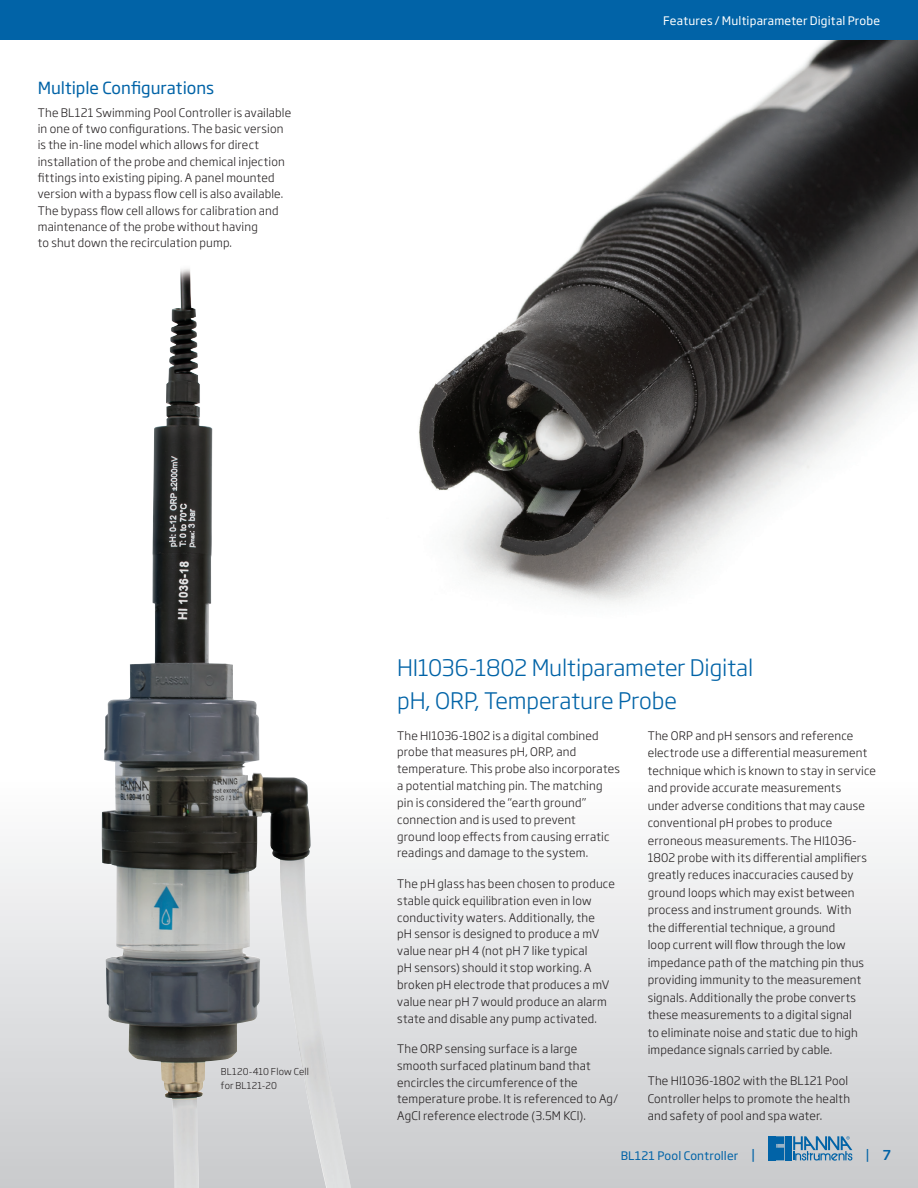
<style>
.page{position:relative;width:918px;height:1188px;background:#fff}
.page>*{position:absolute;margin:0;border:0;box-sizing:border-box;transform-origin:0 0}
.t1{font:300 22.5px/32.8px "Soho Gothic Pro";letter-spacing:-.01em;color:#0163a7}
.t2{font:16.5px "Soho Gothic Pro";color:#0163a7}
.t3{font:13.5px "Soho Gothic Pro";color:#0163a7}
.t4{font:300 11.7px/17.5px "Soho Gothic Pro";letter-spacing:.015em;color:#231f20}
.t5{font:11.7px "Soho Gothic Pro";letter-spacing:.015em;color:#fff}
.t6{font:11.7px "Soho Gothic Pro";letter-spacing:.015em;color:#0163a7}
.t7{font:300 9.3px/13.2px "Soho Gothic Pro";letter-spacing:.02em;color:#231f20}
.s1{font-size:13.5px}
.s2{font-weight:500}
</style>
<div class="page">
<img style="left:419px;top:40px;width:499px;height:563px">
<div style="left:0;top:774px;width:918px;height:414px;background:linear-gradient(to bottom,#fefeff,#c8c9cc)"></div>
<img style="left:101px;top:268px;width:250px;height:920px">
<svg style="left:769px;top:1136px;width:83px;height:25px;background:#6195ba"></svg>
<div style="left:0;top:0;width:918px;height:40px;background:#0163a7"></div>
<h2 class="t2" style="left:38px;top:75px;width:178px">Multiple Configurations</h2>
<p class="t4" style="left:38px;top:104px;width:255px;line-height:16.2px">The BL121 Swimming Pool Controller is available in one of two configurations. The basic version is the in-line model which allows for direct installation of the probe and chemical injection fittings into existing piping. A panel mounted version with a bypass flow cell is also available.<br>The bypass flow cell allows for calibration and maintenance of the probe without having<br>to shut down the recirculation pump.</p>
<p class="t5" style="left:663px;top:11px;width:219px">Features / Multiparameter Digital Probe</p>
<p class="t7" style="left:221px;top:1065px;width:90px">BL120-410 Flow Cell for BL121-20</p>
<h1 class="t1" style="left:397px;top:650px;width:358px">HI1036-1802 Multiparameter Digital pH, ORP, Temperature Probe</h1>
<p class="t4" style="left:397px;top:726px;width:224px;line-height:16.8px">The HI1036-1802 is a digital combined probe that measures pH, ORP, and temperature. This probe also incorporates a potential matching pin. The matching pin is considered the “earth ground” connection and is used to prevent<br>ground loop effects from causing erratic readings and damage to the system.</p>
<p class="t4" style="left:397px;top:874px;width:219px;line-height:16.8px">The pH glass has been chosen to produce stable quick equilibration even in low conductivity waters. Additionally, the<br>pH sensor is designed to produce a mV value near pH 4 (not pH 7 like typical<br>pH sensors) should it stop working. A broken pH electrode that produces a mV value near pH 7 would produce an alarm state and disable any pump activated.</p>
<p class="t4" style="left:397px;top:1040px;width:222px;line-height:16.8px">The ORP sensing surface is a large smooth surfaced platinum band that encircles the circumference of the temperature probe. It is referenced to Ag/ AgCl reference electrode (3.5M KCl).</p>
<p class="t4" style="left:648px;top:726px;width:230px">The ORP and pH sensors and reference electrode use a differential measurement technique which is known to stay in service and provide accurate measurements<br>under adverse conditions that may cause conventional pH probes to produce erroneous measurements. The HI1036- 1802 probe with its differential amplifiers greatly reduces inaccuracies caused by ground loops which may exist between process and instrument grounds. With<br>the differential technique, a ground<br>loop current will flow through the low impedance path of the matching pin thus providing immunity to the measurement signals. Additionally the probe converts these measurements to a digital signal<br>to eliminate noise and static due to high impedance signals carried by cable.</p>
<p class="t4" style="left:648px;top:1072px;width:204px">The HI1036-1802 with the BL121 Pool<br>Controller helps to promote the health and safety of pool and spa water.</p>
<p class="t6" style="left:621px;top:1147px;width:136px">BL121 Pool Controller <span class="s1">|</span></p>
<p class="t3" style="left:866px;top:1143px;width:27px">| <span class="s2">7</span></p>
</div>
